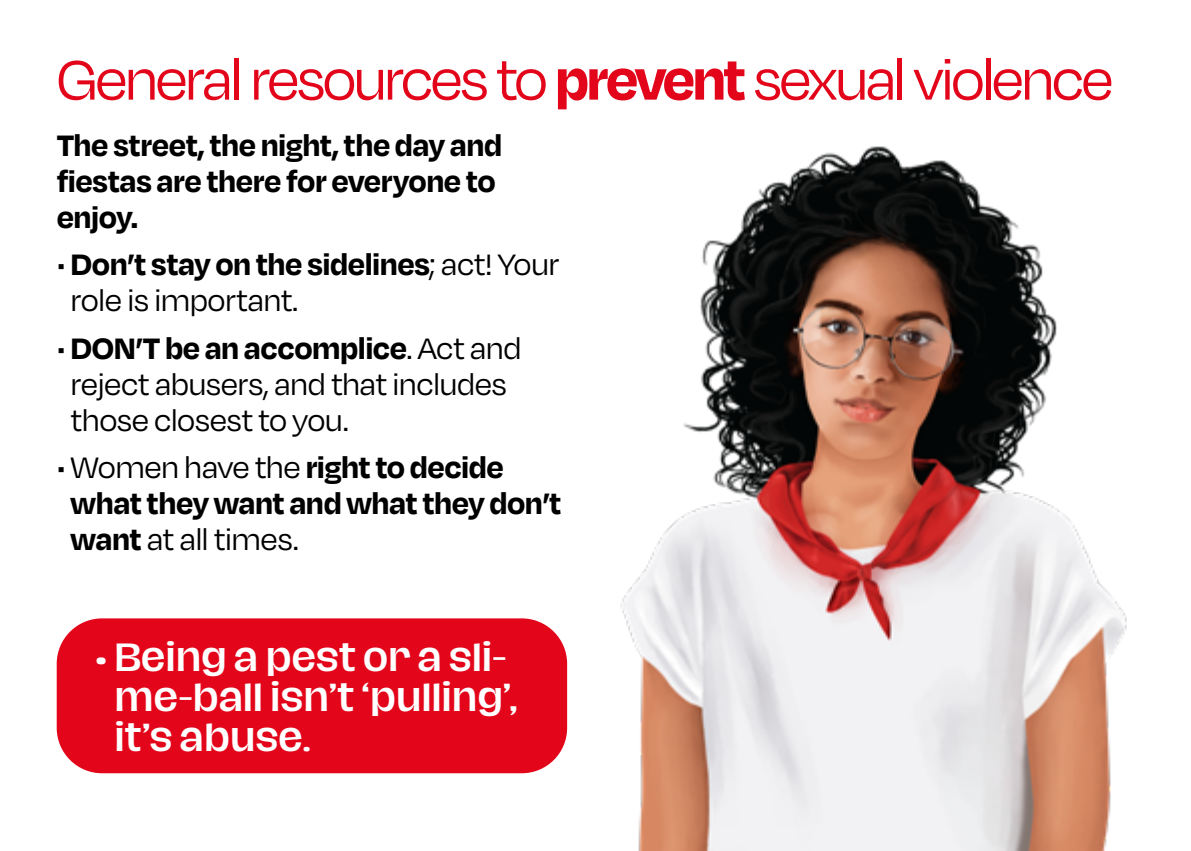
<style>
.page{position:relative;width:1191px;height:851px;background:#fff}
.page>*{position:absolute;margin:0;border:0;box-sizing:border-box;transform-origin:0 0}
.t1{font:64px "Degular";letter-spacing:-.05em;color:#e3061b}
.t2{font:36px/40px "Hagrid Text Variable";letter-spacing:-.015em;color:#fff}
.t3{font:700 34px/36px "Degular";letter-spacing:-.015em;color:#000}
.t4{font:34px/36px "Degular";letter-spacing:-.02em;color:#000}
.s1{font-weight:700}
.s2{font-weight:400}
</style>
<div class="page">
<img style="left:551px;top:146px;width:576px;height:704px">
<div style="left:57px;top:618px;width:510px;height:155px;background:#e3061b;border-radius:45px"></div>
<h1 class="t1" style="left:57px;top:41px;width:1058px">General resources to <span class="s1">prevent</span> sexual violence</h1>
<p class="t3" style="left:57px;top:125px;width:447px">The street, the night, the day and fiestas are there for everyone to enjoy.</p>
<p class="t4" style="left:71px;top:245px;width:490px;text-indent:-14px">• <span class="s1">Don’t stay on the sidelines</span>; act! Your role is important.</p>
<p class="t4" style="left:71px;top:329px;width:452px;text-indent:-14px">• <span class="s1">DON’T be an accomplice</span>. Act and reject abusers, and that includes those closest to you.</p>
<p class="t3" style="left:71px;top:447px;width:492px;text-indent:-14px"><span class="s2">• Women have the</span> right to decide what they want and what they don’t want <span class="s2">at all times.</span></p>
<p class="t2" style="left:114px;top:638px;width:405px;text-indent:-19px">• Being a pest or a sli&shy;me-ball isn’t ‘pulling’, it’s abuse.</p>
</div>
